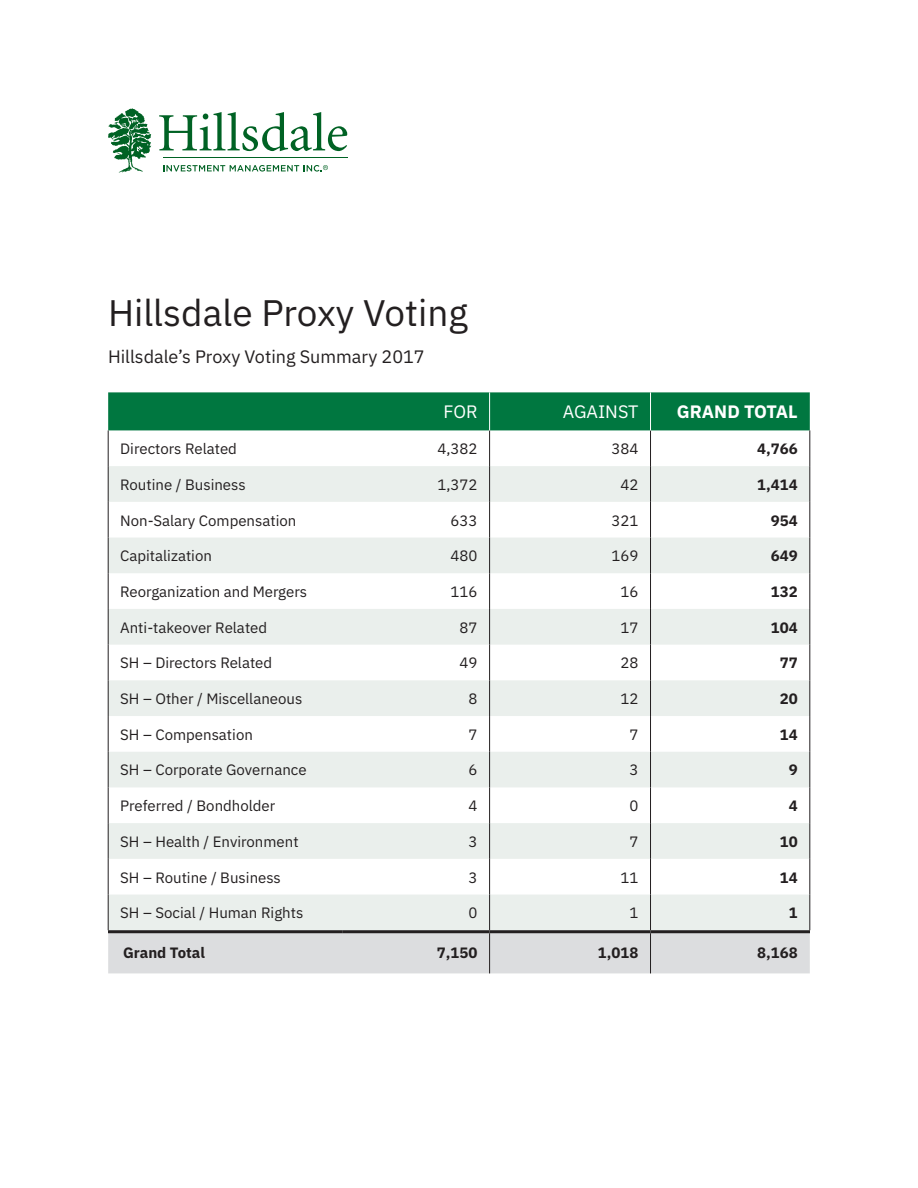
<style>
.page{position:relative;width:918px;height:1188px;background:#fff}
.page>*{position:absolute;margin:0;border:0;box-sizing:border-box;transform-origin:0 0}
.t1{font:36.9px "IBM Plex Sans";color:#231f20}
.t2{font:18px "IBM Plex Sans";color:#231f20}
.Hed_regular{font:18px "IBM Plex Sans";color:#fff}
.Hed_hed{font:700 18px "IBM Plex Sans";color:#fff}
.t3{font:15px "IBM Plex Sans";color:#231f20}
.t4{font:700 15px "IBM Plex Sans";color:#231f20}
</style>
<div class="page">
<div style="left:108px;top:392px;width:702px;height:38px;background:#007740"></div>
<svg style="left:109px;top:466px;width:701px;height:464px;fill:#eaefec"></svg>
<div style="left:108px;top:933px;width:702px;height:40px;background:#dcdddf"></div>
<hr style="left:108px;top:430px;width:1px;height:36px;background:#231f20">
<hr style="left:810px;top:430px;width:1px;height:36px;background:#231f20">
<hr style="left:108px;top:466px;width:1px;height:36px;background:#231f20">
<hr style="left:810px;top:466px;width:1px;height:36px;background:#231f20">
<hr style="left:108px;top:502px;width:1px;height:36px;background:#231f20">
<hr style="left:810px;top:502px;width:1px;height:36px;background:#231f20">
<hr style="left:108px;top:538px;width:1px;height:35px;background:#231f20">
<hr style="left:810px;top:538px;width:1px;height:35px;background:#231f20">
<hr style="left:108px;top:573px;width:1px;height:36px;background:#231f20">
<hr style="left:810px;top:573px;width:1px;height:36px;background:#231f20">
<hr style="left:108px;top:609px;width:1px;height:36px;background:#231f20">
<hr style="left:810px;top:609px;width:1px;height:36px;background:#231f20">
<hr style="left:108px;top:645px;width:1px;height:35px;background:#231f20">
<hr style="left:810px;top:645px;width:1px;height:35px;background:#231f20">
<hr style="left:108px;top:680px;width:1px;height:36px;background:#231f20">
<hr style="left:810px;top:680px;width:1px;height:36px;background:#231f20">
<hr style="left:108px;top:716px;width:1px;height:36px;background:#231f20">
<hr style="left:810px;top:716px;width:1px;height:36px;background:#231f20">
<hr style="left:108px;top:752px;width:1px;height:35px;background:#231f20">
<hr style="left:810px;top:752px;width:1px;height:35px;background:#231f20">
<hr style="left:108px;top:787px;width:1px;height:36px;background:#231f20">
<hr style="left:810px;top:787px;width:1px;height:36px;background:#231f20">
<hr style="left:108px;top:823px;width:1px;height:36px;background:#231f20">
<hr style="left:810px;top:823px;width:1px;height:36px;background:#231f20">
<hr style="left:108px;top:859px;width:1px;height:36px;background:#231f20">
<hr style="left:810px;top:859px;width:1px;height:36px;background:#231f20">
<hr style="left:108px;top:895px;width:1px;height:35px;background:#231f20">
<hr style="left:810px;top:895px;width:1px;height:35px;background:#231f20">
<hr style="left:650px;top:430px;width:1px;height:36px;background:#231f20">
<hr style="left:650px;top:466px;width:1px;height:36px;background:#231f20">
<hr style="left:650px;top:502px;width:1px;height:36px;background:#231f20">
<hr style="left:650px;top:538px;width:1px;height:35px;background:#231f20">
<hr style="left:650px;top:573px;width:1px;height:36px;background:#231f20">
<hr style="left:650px;top:609px;width:1px;height:36px;background:#231f20">
<hr style="left:650px;top:645px;width:1px;height:35px;background:#231f20">
<hr style="left:650px;top:680px;width:1px;height:36px;background:#231f20">
<hr style="left:650px;top:716px;width:1px;height:36px;background:#231f20">
<hr style="left:650px;top:752px;width:1px;height:35px;background:#231f20">
<hr style="left:650px;top:787px;width:1px;height:36px;background:#231f20">
<hr style="left:650px;top:823px;width:1px;height:36px;background:#231f20">
<hr style="left:650px;top:859px;width:1px;height:36px;background:#231f20">
<hr style="left:489px;top:430px;width:1px;height:36px;background:#231f20">
<hr style="left:489px;top:466px;width:1px;height:36px;background:#231f20">
<hr style="left:489px;top:502px;width:1px;height:36px;background:#231f20">
<hr style="left:489px;top:538px;width:1px;height:35px;background:#231f20">
<hr style="left:489px;top:573px;width:1px;height:36px;background:#231f20">
<hr style="left:489px;top:609px;width:1px;height:36px;background:#231f20">
<hr style="left:489px;top:645px;width:1px;height:35px;background:#231f20">
<hr style="left:489px;top:680px;width:1px;height:36px;background:#231f20">
<hr style="left:489px;top:716px;width:1px;height:36px;background:#231f20">
<hr style="left:489px;top:752px;width:1px;height:35px;background:#231f20">
<hr style="left:489px;top:787px;width:1px;height:36px;background:#231f20">
<hr style="left:489px;top:823px;width:1px;height:36px;background:#231f20">
<hr style="left:489px;top:859px;width:1px;height:36px;background:#231f20">
<hr style="left:489px;top:933px;width:1px;height:40px;background:#231f20">
<hr style="left:650px;top:933px;width:1px;height:40px;background:#231f20">
<hr style="left:650px;top:392px;width:1px;height:38px;background:#fff">
<hr style="left:489px;top:392px;width:1px;height:38px;background:#fff">
<hr style="left:489px;top:895px;width:1px;height:35px;background:#231f20">
<hr style="left:650px;top:895px;width:1px;height:35px;background:#231f20">
<hr style="left:108px;top:930px;width:234px;height:3px;background:#231f20">
<hr style="left:342px;top:930px;width:148px;height:3px;background:#231f20">
<hr style="left:490px;top:930px;width:161px;height:3px;background:#231f20">
<hr style="left:651px;top:930px;width:159px;height:3px;background:#231f20">
<svg style="left:108px;top:108px;width:43px;height:65px"></svg>
<hr style="left:163px;top:158px;width:184px;height:1px;background:#006224">
<svg style="left:159px;top:112px;width:188px;height:39px"></svg>
<svg style="left:163px;top:165px;width:165px;height:7px"></svg>
<p class="t1" style="left:108px;top:284px;width:361px">Hillsdale Proxy Voting</p>
<p class="t2" style="left:108px;top:342px;width:318px">Hillsdale’s Proxy Voting Summary 2017</p>
<p class="Hed_regular" style="left:444px;top:398px;width:36px">FOR</p>
<p class="Hed_regular" style="left:563px;top:398px;width:77px">AGAINST</p>
<p class="Hed_hed" style="left:677px;top:398px;width:122px">GRAND TOTAL</p>
<p class="t3" style="left:120px;top:437px;width:118px">Directors Related</p>
<p class="t3" style="left:438px;top:437px;width:42px">4,382</p>
<p class="t3" style="left:612px;top:437px;width:28px">384</p>
<p class="t4" style="left:757px;top:437px;width:42px">4,766</p>
<p class="t3" style="left:120px;top:473px;width:127px">Routine / Business</p>
<p class="t3" style="left:438px;top:473px;width:42px">1,372</p>
<p class="t3" style="left:621px;top:473px;width:19px">42</p>
<p class="t4" style="left:757px;top:473px;width:42px">1,414</p>
<p class="t3" style="left:120px;top:509px;width:178px">Non-Salary Compensation</p>
<p class="t3" style="left:451px;top:509px;width:28px">633</p>
<p class="t3" style="left:612px;top:509px;width:28px">321</p>
<p class="t4" style="left:771px;top:508px;width:28px">954</p>
<p class="t3" style="left:120px;top:544px;width:93px">Capitalization</p>
<p class="t3" style="left:451px;top:544px;width:28px">480</p>
<p class="t3" style="left:612px;top:544px;width:28px">169</p>
<p class="t4" style="left:771px;top:544px;width:28px">649</p>
<p class="t3" style="left:120px;top:580px;width:188px">Reorganization and Mergers</p>
<p class="t3" style="left:451px;top:580px;width:28px">116</p>
<p class="t3" style="left:621px;top:580px;width:19px">16</p>
<p class="t4" style="left:771px;top:580px;width:28px">132</p>
<p class="t3" style="left:120px;top:616px;width:148px">Anti-takeover Related</p>
<p class="t3" style="left:460px;top:616px;width:19px">87</p>
<p class="t3" style="left:621px;top:616px;width:19px">17</p>
<p class="t4" style="left:771px;top:615px;width:28px">104</p>
<p class="t3" style="left:120px;top:652px;width:154px">SH – Directors Related</p>
<p class="t3" style="left:460px;top:652px;width:19px">49</p>
<p class="t3" style="left:621px;top:652px;width:19px">28</p>
<p class="t4" style="left:780px;top:651px;width:19px">77</p>
<p class="t3" style="left:120px;top:687px;width:184px">SH – Other / Miscellaneous</p>
<p class="t3" style="left:469px;top:687px;width:10px">8</p>
<p class="t3" style="left:621px;top:687px;width:19px">12</p>
<p class="t4" style="left:780px;top:687px;width:19px">20</p>
<p class="t3" style="left:120px;top:723px;width:134px">SH – Compensation</p>
<p class="t3" style="left:469px;top:723px;width:10px">7</p>
<p class="t3" style="left:630px;top:723px;width:10px">7</p>
<p class="t4" style="left:780px;top:722px;width:19px">14</p>
<p class="t3" style="left:120px;top:759px;width:188px">SH – Corporate Governance</p>
<p class="t3" style="left:469px;top:759px;width:10px">6</p>
<p class="t3" style="left:630px;top:759px;width:10px">3</p>
<p class="t4" style="left:789px;top:758px;width:10px">9</p>
<p class="t3" style="left:120px;top:794px;width:157px">Preferred / Bondholder</p>
<p class="t3" style="left:469px;top:794px;width:10px">4</p>
<p class="t3" style="left:630px;top:794px;width:10px">0</p>
<p class="t4" style="left:789px;top:794px;width:10px">4</p>
<p class="t3" style="left:120px;top:830px;width:180px">SH – Health / Environment</p>
<p class="t3" style="left:469px;top:830px;width:10px">3</p>
<p class="t3" style="left:630px;top:830px;width:10px">7</p>
<p class="t4" style="left:780px;top:830px;width:19px">10</p>
<p class="t3" style="left:120px;top:866px;width:162px">SH – Routine / Business</p>
<p class="t3" style="left:469px;top:866px;width:10px">3</p>
<p class="t3" style="left:621px;top:866px;width:19px">11</p>
<p class="t4" style="left:780px;top:865px;width:19px">14</p>
<p class="t3" style="left:120px;top:901px;width:185px">SH – Social / Human Rights</p>
<p class="t3" style="left:469px;top:901px;width:10px">0</p>
<p class="t3" style="left:630px;top:901px;width:10px">1</p>
<p class="t4" style="left:789px;top:901px;width:10px">1</p>
<p class="t4" style="left:123px;top:941px;width:83px">Grand Total</p>
<p class="t4" style="left:437px;top:941px;width:42px">7,150</p>
<p class="t4" style="left:598px;top:941px;width:42px">1,018</p>
<p class="t4" style="left:757px;top:941px;width:42px">8,168</p>
</div>
